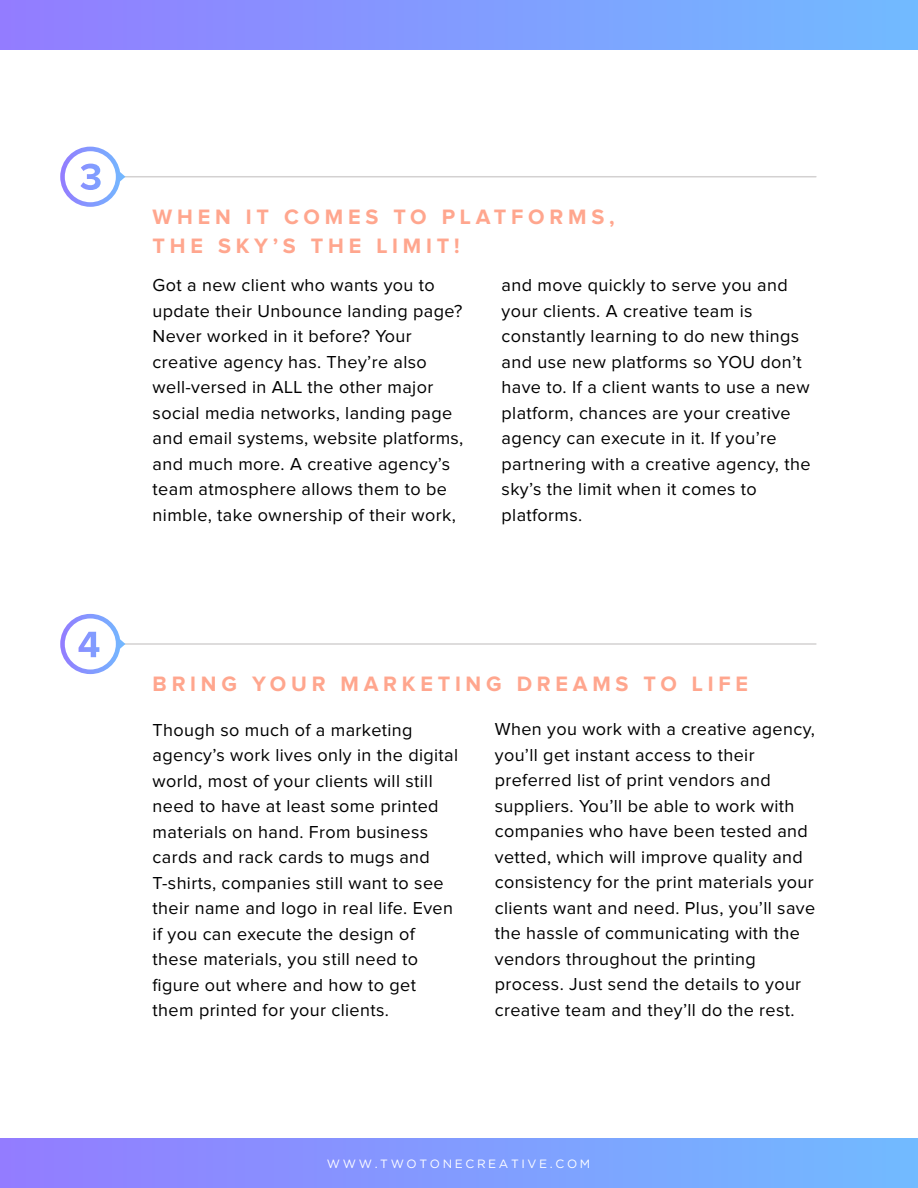
<style>
.page{position:relative;width:918px;height:1188px;background:#fff}
.page>*{position:absolute;margin:0;border:0;box-sizing:border-box;transform-origin:0 0}
.t1{font:700 21.6px/28.7px "Proxima Nova";letter-spacing:.22em;color:#ffa68e}
.t2{font:18px/25.5px "Proxima Nova";letter-spacing:.02em;color:#000}
.t3{font:12px "Gotham";letter-spacing:.22em;color:#fff}
</style>
<div class="page">
<hr style="left:122px;top:176px;width:694px;height:1px;background:#d3d1d1">
<div style="left:0;top:0;width:918px;height:49px;background:linear-gradient(to right,#937cff,#71bbff)"></div>
<div style="left:0;top:1138px;width:918px;height:50px;background:linear-gradient(to right,#937cff,#71bbff)"></div>
<hr style="left:121px;top:643px;width:695px;height:2px;background:#d3d1d1">
<svg style="left:60px;top:147px;width:65px;height:60px"></svg>
<svg style="left:60px;top:614px;width:65px;height:60px"></svg>
<p class="t1" style="left:153px;top:203px;width:463px">WHEN IT COMES TO PLATFORMS,<br>THE SKY’S THE LIMIT!</p>
<p class="t2" style="left:153px;top:273px;width:312px">Got a new client who wants you to update their Unbounce landing page?<br>Never worked in it before? Your creative agency has. They’re also well-versed in ALL the other major social media networks, landing page and email systems, website platforms, and much more. A creative agency’s team atmosphere allows them to be nimble, take ownership of their work,</p>
<p class="t2" style="left:502px;top:273px;width:310px">and move quickly to serve you and your clients. A creative team is constantly learning to do new things and use new platforms so YOU don’t have to. If a client wants to use a new platform, chances are your creative agency can execute in it. If you’re partnering with a creative agency, the sky’s the limit when it comes to platforms.</p>
<p class="t1" style="left:153px;top:671px;width:597px">BRING YOUR MARKETING DREAMS TO LIFE</p>
<p class="t2" style="left:153px;top:718px;width:307px">Though so much of a marketing agency’s work lives only in the digital world, most of your clients will still need to have at least some printed materials on hand. From business cards and rack cards to mugs and T-shirts, companies still want to see their name and logo in real life. Even if you can execute the design of these materials, you still need to figure out where and how to get them printed for your clients.</p>
<p class="t2" style="left:495px;top:717px;width:322px">When you work with a creative agency, you’ll get instant access to their preferred list of print vendors and suppliers. You’ll be able to work with companies who have been tested and vetted, which will improve quality and consistency for the print materials your clients want and need. Plus, you’ll save the hassle of communicating with the vendors throughout the printing process. Just send the details to your creative team and they’ll do the rest.</p>
<p class="t3" style="left:327px;top:1156px;width:265px">WWW.TWOTONECREATIVE.COM</p>
</div>
